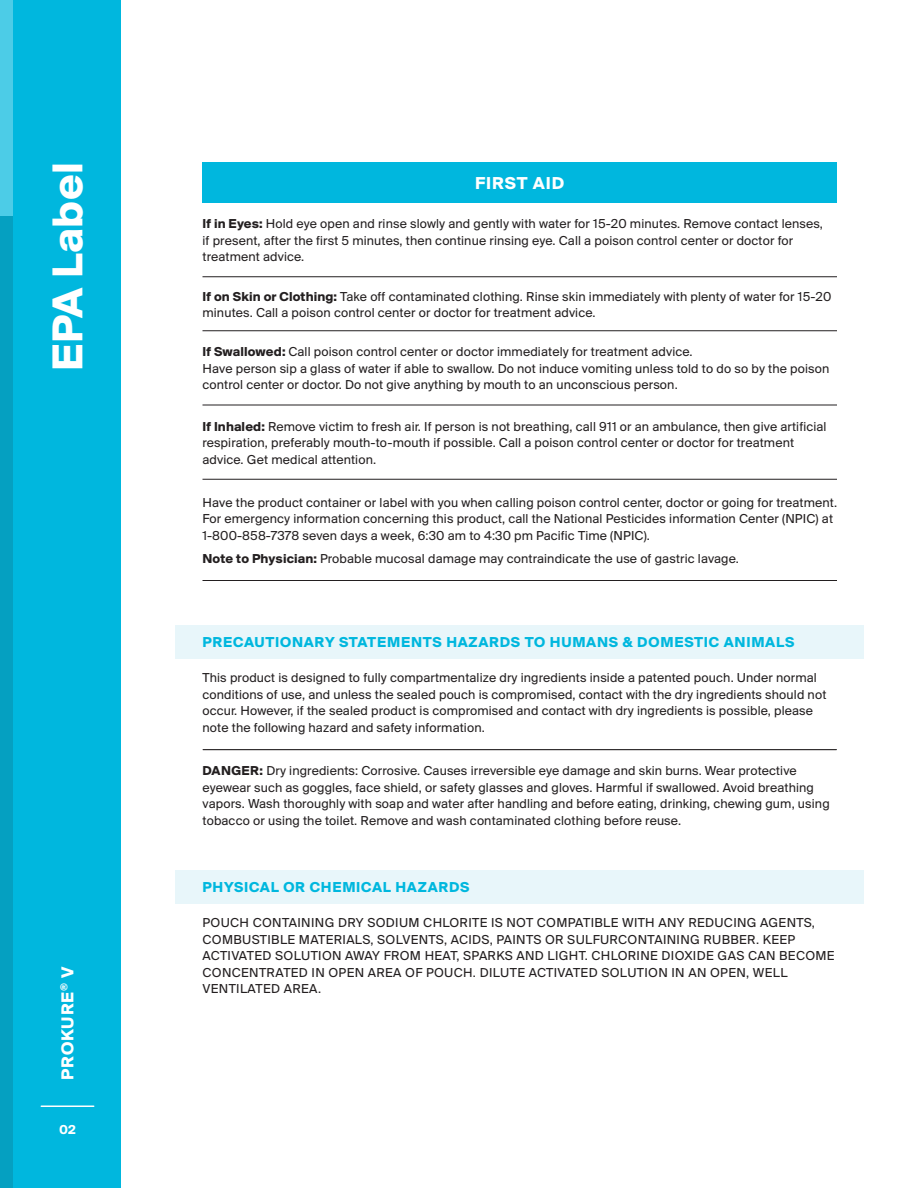
<style>
.page{position:relative;width:918px;height:1188px;background:#fff}
.page>*{position:absolute;margin:0;border:0;box-sizing:border-box;transform-origin:0 0}
.t1{font:700 45px "Suisse BP Intl";letter-spacing:.01em;color:#fff}
.t2{font:700 18px "Suisse BP Intl";letter-spacing:.05em;color:#fff}
.t3{font:700 15px "Suisse BP Intl";letter-spacing:.05em;color:#00b7de}
.t4{font:13.5px/16.5px "Suisse BP Intl";letter-spacing:.01em;color:#231f20}
.t5{font:700 13.5px "Suisse BP Intl";color:#fff}
.s1{font-weight:700}
</style>
<div class="page">
<div style="left:0;top:0;width:122px;height:1188px;background:#00b7de"></div>
<hr style="left:41px;top:1106px;width:53px;height:1px;background:#fff">
<div style="left:0;top:216px;width:14px;height:972px;background:#05a0c1"></div>
<div style="left:0;top:0;width:14px;height:216px;background:#4ccce7"></div>
<div style="left:202px;top:162px;width:635px;height:40px;background:#00b7de"></div>
<hr style="left:202px;top:276px;width:635px;height:1px;background:#231f20">
<hr style="left:202px;top:330px;width:635px;height:1px;background:#231f20">
<hr style="left:202px;top:405px;width:635px;height:1px;background:#231f20">
<hr style="left:202px;top:479px;width:635px;height:1px;background:#231f20">
<hr style="left:202px;top:580px;width:635px;height:1px;background:#231f20">
<div style="left:176px;top:870px;width:688px;height:34px;background:#e8f6fa"></div>
<div style="left:176px;top:626px;width:688px;height:33px;background:#e8f6fa"></div>
<hr style="left:203px;top:749px;width:633px;height:1px;background:#231f20">
<h1 class="t1" style="left:41px;top:371px;width:211px;rotate:-90deg">EPA Label</h1>
<h2 class="t2" style="left:57px;top:1080px;width:115px;rotate:-90deg">PROKURE<sup>®</sup> V</h2>
<p class="t5" style="left:59px;top:1122px;width:18px">02</p>
<h2 class="t2" style="left:475px;top:172px;width:90px">FIRST AID</h2>
<p class="t4" style="left:202px;top:215px;width:622px"><span class="s1">If in Eyes:</span> Hold eye open and rinse slowly and gently with water for 15-20 minutes. Remove contact lenses, if present, after the first 5 minutes, then continue rinsing eye. Call a poison control center or doctor for treatment advice.</p>
<p class="t4" style="left:202px;top:288px;width:630px"><span class="s1">If on Skin or Clothing:</span> Take off contaminated clothing. Rinse skin immediately with plenty of water for 15-20 minutes. Call a poison control center or doctor for treatment advice.</p>
<p class="t4" style="left:202px;top:343px;width:628px"><span class="s1">If Swallowed:</span> Call poison control center or doctor immediately for treatment advice.<br>Have person sip a glass of water if able to swallow. Do not induce vomiting unless told to do so by the poison control center or doctor. Do not give anything by mouth to an unconscious person.</p>
<p class="t4" style="left:202px;top:418px;width:626px"><span class="s1">If Inhaled:</span> Remove victim to fresh air. If person is not breathing, call 911 or an ambulance, then give artificial respiration, preferably mouth-to-mouth if possible. Call a poison control center or doctor for treatment advice. Get medical attention.</p>
<p class="t4" style="left:202px;top:494px;width:636px">Have the product container or label with you when calling poison control center, doctor or going for treatment.<br>For emergency information concerning this product, call the National Pesticides information Center (NPIC) at<br>1-800-858-7378 seven days a week, 6:30 am to 4:30 pm Pacific Time (NPIC).</p>
<p class="t4" style="left:202px;top:550px;width:538px"><span class="s1">Note to Physician:</span> Probable mucosal damage may contraindicate the use of gastric lavage.</p>
<p class="t3" style="left:202px;top:634px;width:593px">PRECAUTIONARY STATEMENTS HAZARDS TO HUMANS &amp; DOMESTIC ANIMALS</p>
<p class="t4" style="left:202px;top:669px;width:625px">This product is designed to fully compartmentalize dry ingredients inside a patented pouch. Under normal conditions of use, and unless the sealed pouch is compromised, contact with the dry ingredients should not occur. However, if the sealed product is compromised and contact with dry ingredients is possible, please note the following hazard and safety information.</p>
<p class="t4" style="left:202px;top:762px;width:629px"><span class="s1">DANGER:</span> Dry ingredients: Corrosive. Causes irreversible eye damage and skin burns. Wear protective eyewear such as goggles, face shield, or safety glasses and gloves. Harmful if swallowed. Avoid breathing vapors. Wash thoroughly with soap and water after handling and before eating, drinking, chewing gum, using tobacco or using the toilet. Remove and wash contaminated clothing before reuse.</p>
<p class="t3" style="left:202px;top:878px;width:269px">PHYSICAL OR CHEMICAL HAZARDS</p>
<p class="t4" style="left:202px;top:914px;width:634px">POUCH CONTAINING DRY SODIUM CHLORITE IS NOT COMPATIBLE WITH ANY REDUCING AGENTS, COMBUSTIBLE MATERIALS, SOLVENTS, ACIDS, PAINTS OR SULFURCONTAINING RUBBER. KEEP ACTIVATED SOLUTION AWAY FROM HEAT, SPARKS AND LIGHT. CHLORINE DIOXIDE GAS CAN BECOME CONCENTRATED IN OPEN AREA OF POUCH. DILUTE ACTIVATED SOLUTION IN AN OPEN, WELL VENTILATED AREA.</p>
</div>
